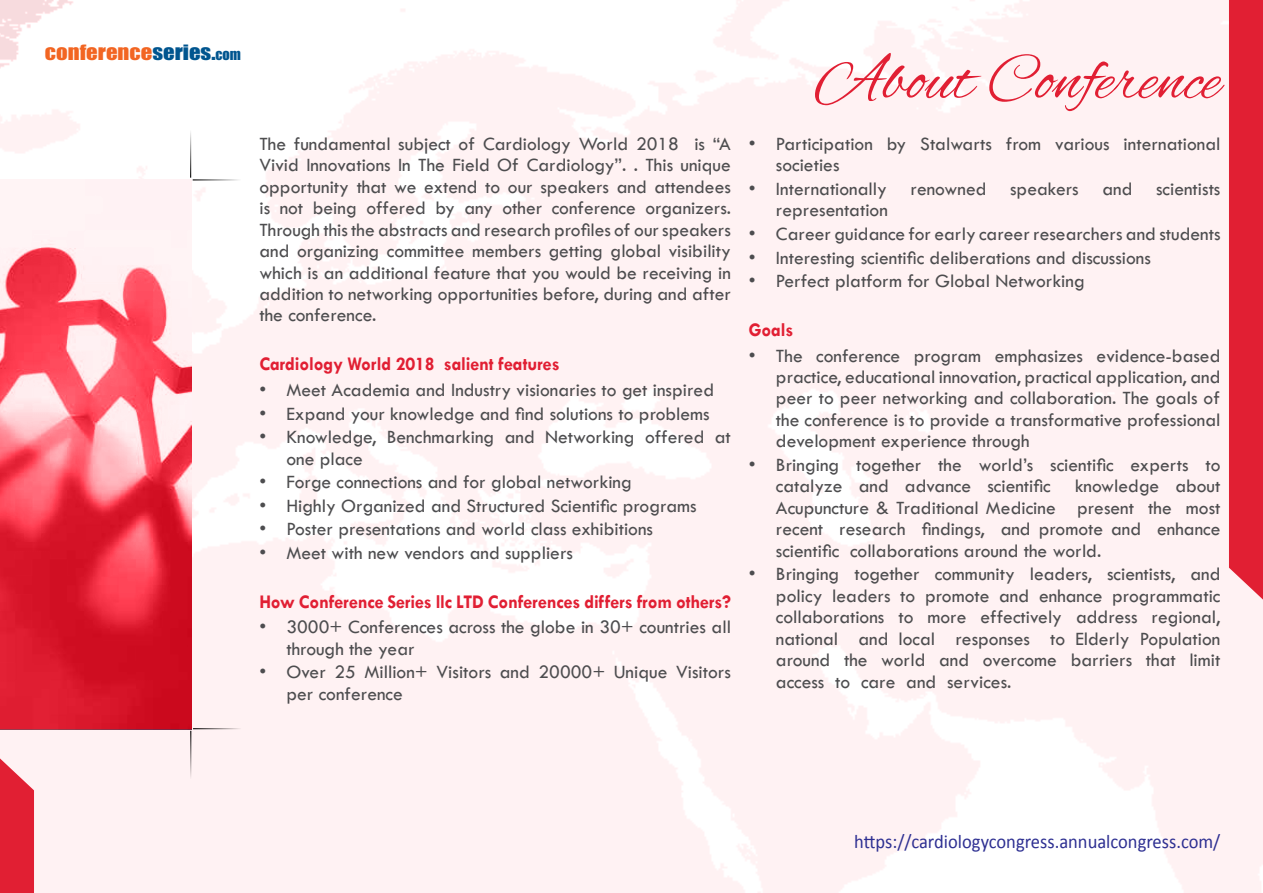
<style>
.page{position:relative;width:1263px;height:893px;background:#fff}
.page>*{position:absolute;margin:0;border:0;box-sizing:border-box;transform-origin:0 0}
.t1{font:66.6px "Alex Brush";color:#e11f33}
.t2{font:19.5px/21.5px "Tw Cen";color:#4d4d4f}
.t3{font:700 19.5px "Tw Cen";letter-spacing:-.01em;color:#e11f33;scale:.95 1}
.t4{font:19.5px "Calibri";color:#2e3092;scale:.95 1}
.t5{font:19.5px "Impact";color:#f26522;scale:1.16 1}
.s1{color:#00558f}
.s2{font-size:13.95px;color:#00558f}
</style>
<div class="page">
<img style="left:0;top:0;width:1263px;height:893px">
<svg style="left:0;top:758px;width:34px;height:135px;background:#e4384a"></svg>
<div style="left:1229px;top:0;width:34px;height:600px;background:#e11f33"></div>
<div style="left:44px;top:43px;width:198px;height:19px;background:#fff"></div>
<img style="left:0;top:179px;width:191px;height:550px">
<hr style="left:190px;top:731px;width:1px;height:48px;background:#000">
<hr style="left:193px;top:728px;width:49px;height:1px;background:#000">
<hr style="left:193px;top:179px;width:48px;height:1px;background:#000">
<hr style="left:190px;top:129px;width:1px;height:49px;background:#000">
<p class="t5" style="left:45px;top:37px;width:170px">CONFERENCE<span class="s1">SERIES.</span><span class="s2">COM</span></p>
<p class="t2" style="left:259px;top:133px;width:473px;text-align:justify">The fundamental subject of Cardiology World 2018 is “A Vivid Innovations In The Field Of Cardiology”. . This unique opportunity that we extend to our speakers and attendees is not being offered by any other conference organizers.<br>Through this the abstracts and research profiles of our speakers and organizing committee members getting global visibility which is an additional feature that you would be receiving in addition to networking opportunities before, during and after the conference.</p>
<p class="t3" style="left:259px;top:352px;width:317px">Cardiology World 2018 salient features</p>
<p class="t2" style="left:259px;top:379px;width:456px">• Meet Academia and Industry visionaries to get inspired</p>
<p class="t2" style="left:259px;top:403px;width:452px">• Expand your knowledge and find solutions to problems</p>
<p class="t2" style="left:286px;top:426px;width:446px;text-indent:-27px">• Knowledge, Benchmarking and Networking offered at one place</p>
<p class="t2" style="left:259px;top:471px;width:374px">• Forge connections and for global networking</p>
<p class="t2" style="left:259px;top:495px;width:439px">• Highly Organized and Structured Scientific programs</p>
<p class="t2" style="left:259px;top:518px;width:395px">• Poster presentations and world class exhibitions</p>
<p class="t2" style="left:259px;top:542px;width:315px">• Meet with new vendors and suppliers</p>
<p class="t3" style="left:259px;top:590px;width:498px">How Conference Series llc LTD Conferences differs from others?</p>
<p class="t2" style="left:286px;top:616px;width:446px;text-indent:-27px">• 3000+ Conferences across the globe in 30+ countries all through the year</p>
<p class="t2" style="left:286px;top:661px;width:446px;text-indent:-27px">• Over 25 Million+ Visitors and 20000+ Unique Visitors per conference</p>
<h1 class="t1" style="left:815px;top:42px;width:407px">About Conference</h1>
<p class="t2" style="left:776px;top:133px;width:446px;text-indent:-27px">• Participation by Stalwarts from various international societies</p>
<p class="t2" style="left:776px;top:178px;width:446px;text-indent:-27px">• Internationally renowned speakers and scientists representation</p>
<p class="t2" style="left:749px;top:223px;width:473px">• Career guidance for early career researchers and students</p>
<p class="t2" style="left:749px;top:247px;width:404px">• Interesting scientific deliberations and discussions</p>
<p class="t2" style="left:749px;top:270px;width:337px">• Perfect platform for Global Networking</p>
<p class="t3" style="left:749px;top:318px;width:48px">Goals</p>
<p class="t2" style="left:776px;top:345px;width:446px;text-align:justify;text-indent:-27px">• The conference program emphasizes evidence-based practice, educational innovation, practical application, and peer to peer networking and collaboration. The goals of the conference is to provide a transformative professional development experience through</p>
<p class="t2" style="left:776px;top:454px;width:446px;text-align:justify;text-indent:-27px">• Bringing together the world’s scientific experts to catalyze and advance scientific knowledge about Acupuncture &amp; Traditional Medicine present the most recent research findings, and promote and enhance scientific collaborations around the world.</p>
<p class="t2" style="left:776px;top:563px;width:446px;text-align:justify;text-indent:-27px">• Bringing together community leaders, scientists, and policy leaders to promote and enhance programmatic collaborations to more effectively address regional, national and local responses to Elderly Population around the world and overcome barriers that limit access to care and services.</p>
<p class="t4" style="left:854px;top:829px;width:387px">https://cardiologycongress.annualcongress.com/</p>
</div>
